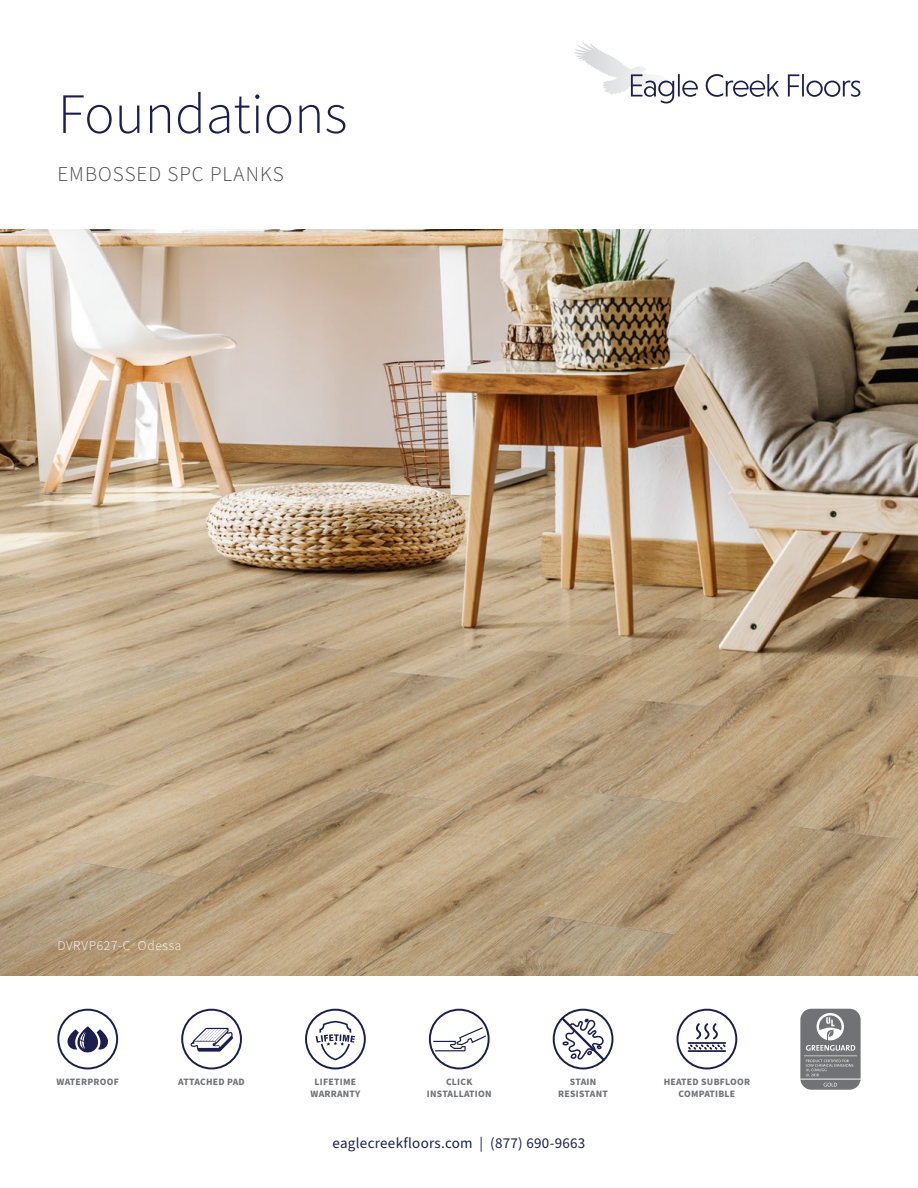
<style>
.page{position:relative;width:918px;height:1188px;background:#fff}
.page>*{position:absolute;margin:0;border:0;box-sizing:border-box;transform-origin:0 0}
.t1{font:300 57px "Source Sans Pro";color:#1c1e4d}
.t2{font:300 21px "Source Sans Pro";letter-spacing:.05em;color:#414042}
.t3{font:15px "Source Sans Pro";letter-spacing:.02em;color:#1c1f4e}
.t4{font:300 13.5px "Source Sans Pro";letter-spacing:.05em;color:#fff}
.t5{font:700 9.75px/11.7px "Source Sans Pro";letter-spacing:.025em;color:#717275;text-align:center}
</style>
<div class="page">
<img style="left:0;top:230px;width:918px;height:745px">
<svg style="left:57px;top:1009px;width:61px;height:60px"></svg>
<svg style="left:305px;top:1009px;width:61px;height:60px"></svg>
<svg style="left:429px;top:1009px;width:61px;height:60px"></svg>
<svg style="left:181px;top:1009px;width:61px;height:60px"></svg>
<svg style="left:800px;top:1009px;width:61px;height:81px;background:#898a8c"></svg>
<svg style="left:553px;top:1009px;width:60px;height:60px"></svg>
<svg style="left:677px;top:1009px;width:60px;height:60px"></svg>
<svg style="left:574px;top:42px;width:286px;height:61px"></svg>
<h1 class="t1" style="left:58px;top:76px;width:291px">Foundations</h1>
<h2 class="t2" style="left:57px;top:160px;width:228px">EMBOSSED SPC PLANKS</h2>
<h3 class="t4" style="left:57px;top:936px;width:126px">DVRVP627-C Odessa</h3>
<p class="t5" style="left:57px;top:1076px;width:64px">WATERPROOF</p>
<p class="t5" style="left:311px;top:1076px;width:51px">LIFETIME<br>WARRANTY</p>
<p class="t5" style="left:427px;top:1076px;width:66px">CLICK<br>INSTALLATION</p>
<p class="t5" style="left:178px;top:1076px;width:68px">ATTACHED PAD</p>
<p class="t5" style="left:558px;top:1076px;width:51px">STAIN<br>RESISTANT</p>
<p class="t5" style="left:664px;top:1076px;width:88px">HEATED SUBFLOOR<br>COMPATIBLE</p>
<h3 class="t3" style="left:333px;top:1132px;width:254px">eaglecreekfloors.com | (877) 690-9663</h3>
</div>
